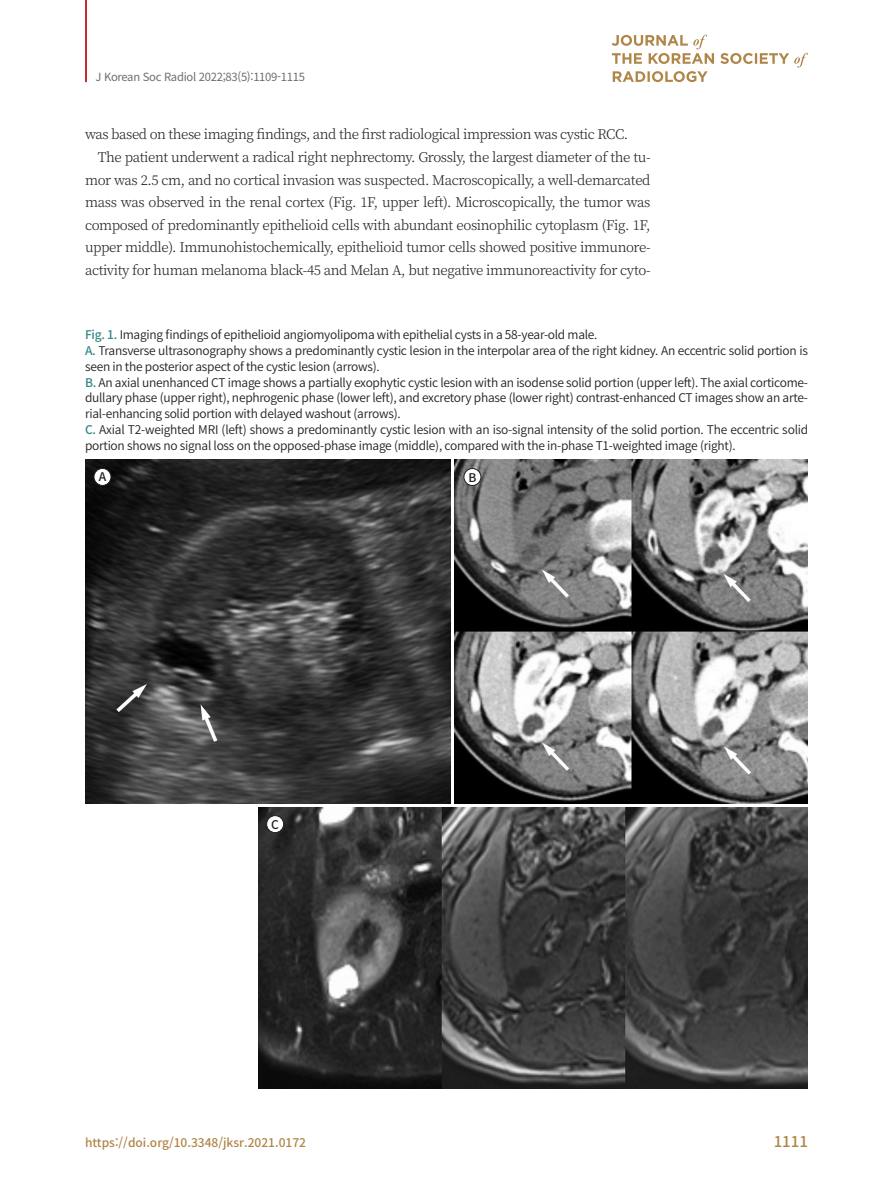
<style>
.page{position:relative;width:893px;height:1191px;background:#fff}
.page>*{position:absolute;margin:0;border:0;box-sizing:border-box;transform-origin:0 0}
.t1{font:500 15px "Noto Sans CJ Kkr";color:#b08548}
.영문본문{font:300 13.5px/22.5px "Noto Serif CJ Kkr";letter-spacing:-.035em;color:#231f20;text-align:justify}
.그림제목1{font:600 12px/15.8px "Noto Sans CJ Kkr";letter-spacing:-.02em;color:#231f20}
.그림제목{font:600 12px "Noto Sans CJ Kkr";letter-spacing:-.02em;color:#231f20}
.t2{font:500 12px "Noto Sans CJ Kkr";color:#b08548}
.캡션{font:500 12px "Noto Sans CJ Kkr";color:#231f20}
.t3{font:11.25px "Noto Sans CJ Kkr";letter-spacing:-.025em;color:#6c6d70}
.s1{font-weight:500;color:#328886}
</style>
<div class="page">
<hr style="left:85px;top:0;width:2px;height:82px;background:#c8242b">
<svg style="left:612px;top:35px;width:196px;height:47px"></svg>
<img style="left:85px;top:459px;width:365px;height:344px">
<img style="left:454px;top:459px;width:354px;height:344px">
<img style="left:259px;top:807px;width:549px;height:282px">
<div style="left:94px;top:468px;width:17px;height:17px;background:#fff;border-radius:50%"></div>
<div style="left:94px;top:468px;width:17px;height:17px;border:1px solid #231f20;border-radius:50%"></div>
<div style="left:267px;top:815px;width:17px;height:17px;background:#fff;border-radius:50%"></div>
<div style="left:266px;top:815px;width:18px;height:18px;border:1px solid #231f20;border-radius:50%"></div>
<div style="left:464px;top:468px;width:17px;height:17px;background:#fff;border-radius:50%"></div>
<div style="left:464px;top:468px;width:17px;height:18px;border:1px solid #231f20;border-radius:50%"></div>
<p class="t3" style="left:96px;top:70px;width:211px">J Korean Soc Radiol 2022;83(5):1109-1115</p>
<p class="영문본문" style="left:85px;top:124px;width:545px">was based on these imaging findings, and the first radiological impression was cystic RCC.</p>
<p class="영문본문" style="left:85px;top:146px;width:567px;text-indent:13px">The patient underwent a radical right nephrectomy. Grossly, the largest diameter of the tu&shy;mor was 2.5 cm, and no cortical invasion was suspected. Macroscopically, a well-demarcated mass was observed in the renal cortex (Fig. 1F, upper left). Microscopically, the tumor was composed of predominantly epithelioid cells with abundant eosinophilic cytoplasm (Fig. 1F, upper middle). Immunohistochemically, epithelioid tumor cells showed positive immunore&shy;activity for human melanoma black-45 and Melan A, but negative immunoreactivity for cyto-</p>
<p class="그림제목" style="left:85px;top:328px;width:514px"><span class="s1">Fig. 1.</span> Imaging findings of epithelioid angiomyolipoma with epithelial cysts in a 58-year-old male.</p>
<p class="그림제목1" style="left:85px;top:343px;width:724px"><span class="s1">A.</span> Transverse ultrasonography shows a predominantly cystic lesion in the interpolar area of the right kidney. An eccentric solid portion is seen in the posterior aspect of the cystic lesion (arrows).</p>
<p class="그림제목1" style="left:85px;top:374px;width:724px;text-align:justify"><span class="s1">B.</span> An axial unenhanced CT image shows a partially exophytic cystic lesion with an isodense solid portion (upper left). The axial corticome&shy;dullary phase (upper right), nephrogenic phase (lower left), and excretory phase (lower right) contrast-enhanced CT images show an arte&shy;rial-enhancing solid portion with delayed washout (arrows).</p>
<p class="그림제목1" style="left:85px;top:422px;width:725px"><span class="s1">C.</span> Axial T2-weighted MRI (left) shows a predominantly cystic lesion with an iso-signal intensity of the solid portion. The eccentric solid portion shows no signal loss on the opposed-phase image (middle), compared with the in-phase T1-weighted image (right).</p>
<p class="캡션" style="left:99px;top:470px;width:9px">A</p>
<p class="캡션" style="left:468px;top:470px;width:10px">B</p>
<p class="캡션" style="left:271px;top:817px;width:9px">C</p>
<p class="t2" style="left:85px;top:1135px;width:222px">https://doi.org/10.3348/jksr.2021.0172</p>
<p class="t1" style="left:774px;top:1132px;width:36px">1111</p>
</div>
